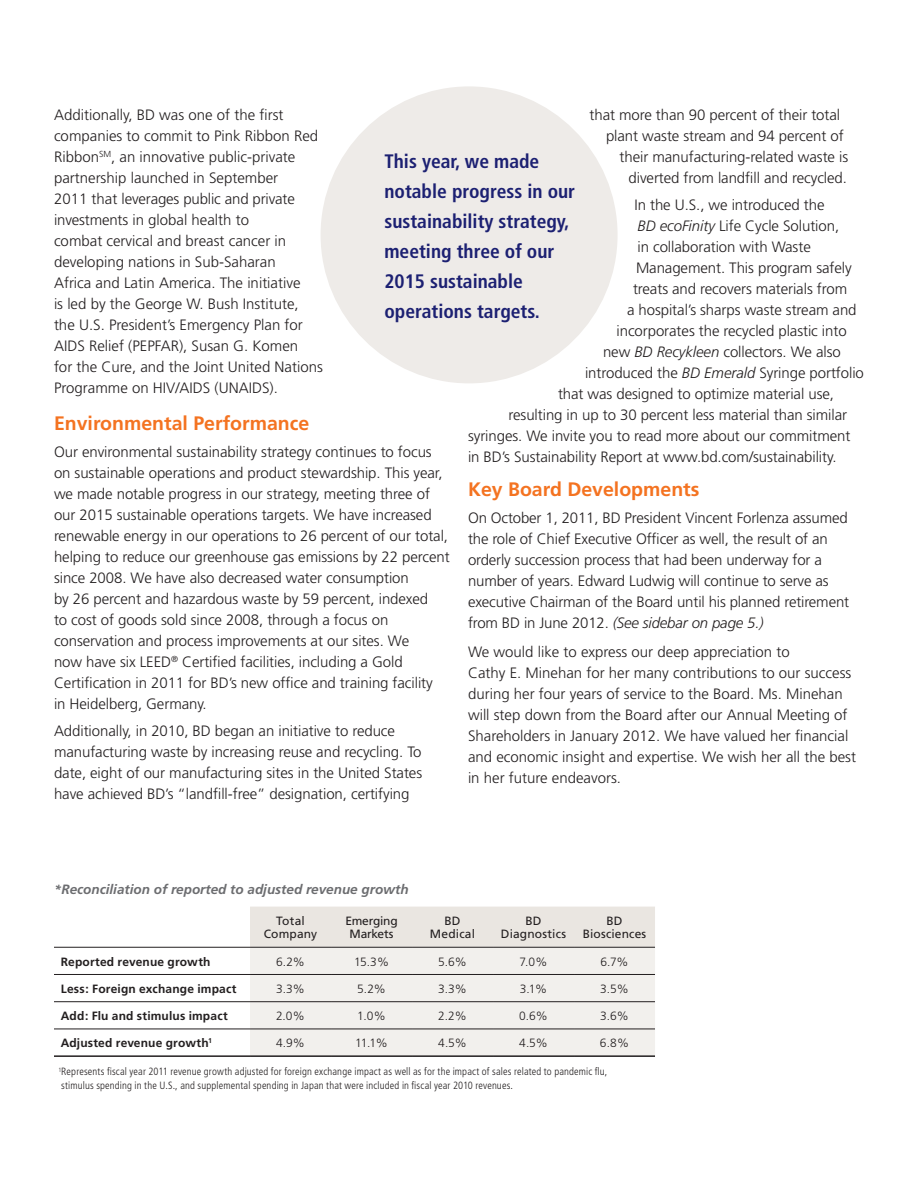
<style>
.page{position:relative;width:918px;height:1188px;background:#fff}
.page>*{position:absolute;margin:0;border:0;box-sizing:border-box;transform-origin:0 0}
.ora_txt_big{font:700 condensed 19.5px/30px "Frutiger";color:#1c2072}
.Subhead{font:700 19.5px "Frutiger";color:#f47321}
._5__Body_Copy__10_14{font:300 15px/21px "Frutiger";letter-spacing:-.005em;color:#231f20}
.chart-title{font:italic 700 13.5px "Frutiger";color:#6c6d70}
.table_text_2{font:700 12px "Frutiger";letter-spacing:.015em;color:#231f20}
.table_text{font:300 12px "Frutiger";color:#231f20}
.table-header{font:12px/13.5px "Frutiger";letter-spacing:.01em;color:#231f20;text-align:center}
.table-header-2{font:12px/13.5px "Frutiger";letter-spacing:-.02em;color:#231f20;text-align:center}
.cap{font:300 condensed 10.5px/13.5px "Frutiger";letter-spacing:.015em;color:#231f20}
.s1{font-style:italic}
</style>
<div class="page">
<div style="left:321px;top:86px;width:297px;height:297px;background:#eeebe8;border-radius:50%"></div>
<div style="left:250px;top:907px;width:405px;height:40px;background:#eae6e1"></div>
<div style="left:250px;top:948px;width:405px;height:107px;background:#f2f0ed"></div>
<hr style="left:54px;top:974px;width:196px;height:1px;background:#231f20">
<hr style="left:250px;top:974px;width:81px;height:1px;background:#231f20">
<hr style="left:331px;top:974px;width:81px;height:1px;background:#231f20">
<hr style="left:412px;top:974px;width:81px;height:1px;background:#231f20">
<hr style="left:493px;top:974px;width:81px;height:1px;background:#231f20">
<hr style="left:574px;top:974px;width:81px;height:1px;background:#231f20">
<hr style="left:54px;top:1001px;width:196px;height:1px;background:#231f20">
<hr style="left:250px;top:1001px;width:81px;height:1px;background:#231f20">
<hr style="left:331px;top:1001px;width:81px;height:1px;background:#231f20">
<hr style="left:412px;top:1001px;width:81px;height:1px;background:#231f20">
<hr style="left:493px;top:1001px;width:81px;height:1px;background:#231f20">
<hr style="left:574px;top:1001px;width:81px;height:1px;background:#231f20">
<hr style="left:54px;top:1029px;width:196px;height:1px;background:#231f20">
<hr style="left:250px;top:1029px;width:81px;height:1px;background:#231f20">
<hr style="left:331px;top:1029px;width:81px;height:1px;background:#231f20">
<hr style="left:412px;top:1029px;width:81px;height:1px;background:#231f20">
<hr style="left:493px;top:1029px;width:81px;height:1px;background:#231f20">
<hr style="left:574px;top:1029px;width:81px;height:1px;background:#231f20">
<hr style="left:54px;top:947px;width:196px;height:1px;background:#231f20">
<hr style="left:250px;top:947px;width:81px;height:1px;background:#231f20">
<hr style="left:331px;top:947px;width:81px;height:1px;background:#231f20">
<hr style="left:412px;top:947px;width:81px;height:1px;background:#231f20">
<hr style="left:493px;top:947px;width:81px;height:1px;background:#231f20">
<hr style="left:574px;top:947px;width:81px;height:1px;background:#231f20">
<hr style="left:54px;top:1055px;width:196px;height:2px;background:#231f20">
<hr style="left:250px;top:1055px;width:81px;height:2px;background:#231f20">
<hr style="left:331px;top:1055px;width:81px;height:2px;background:#231f20">
<hr style="left:412px;top:1055px;width:81px;height:2px;background:#231f20">
<hr style="left:493px;top:1055px;width:81px;height:2px;background:#231f20">
<hr style="left:574px;top:1055px;width:81px;height:2px;background:#231f20">
<p class="_5__Body_Copy__10_14" style="left:54px;top:104px;width:270px">Additionally, BD was one of the first companies to commit to Pink Ribbon Red Ribbon<sup>SM</sup>, an innovative public-private partnership launched in September<br>2011 that leverages public and private investments in global health to<br>combat cervical and breast cancer in developing nations in Sub-Saharan<br>Africa and Latin America. The initiative<br>is led by the George W. Bush Institute, the U.S. President’s Emergency Plan for AIDS Relief (PEPFAR), Susan G. Komen<br>for the Cure, and the Joint United Nations Programme on HIV/AIDS (UNAIDS).</p>
<p class="Subhead" style="left:54px;top:411px;width:257px">Environmental Performance</p>
<p class="_5__Body_Copy__10_14" style="left:54px;top:442px;width:397px">Our environmental sustainability strategy continues to focus on sustainable operations and product stewardship. This year, we made notable progress in our strategy, meeting three of our 2015 sustainable operations targets. We have increased renewable energy in our operations to 26 percent of our total, helping to reduce our greenhouse gas emissions by 22 percent since 2008. We have also decreased water consumption<br>by 26 percent and hazardous waste by 59 percent, indexed<br>to cost of goods sold since 2008, through a focus on conservation and process improvements at our sites. We<br>now have six LEED<sup>®</sup> Certified facilities, including a Gold Certification in 2011 for BD’s new office and training facility<br>in Heidelberg, Germany.</p>
<p class="_5__Body_Copy__10_14" style="left:54px;top:721px;width:370px">Additionally, in 2010, BD began an initiative to reduce manufacturing waste by increasing reuse and recycling. To date, eight of our manufacturing sites in the United States have achieved BD’s “landfill-free” designation, certifying</p>
<p class="_5__Body_Copy__10_14" style="left:590px;top:104px;width:252px">that more than 90 percent of their total</p>
<p class="_5__Body_Copy__10_14" style="left:606px;top:125px;width:239px">plant waste stream and 94 percent of</p>
<p class="_5__Body_Copy__10_14" style="left:620px;top:146px;width:230px">their manufacturing-related waste is</p>
<p class="_5__Body_Copy__10_14" style="left:628px;top:167px;width:220px">diverted from landfill and recycled.</p>
<p class="_5__Body_Copy__10_14" style="left:634px;top:194px;width:192px">In the U.S., we introduced the</p>
<p class="_5__Body_Copy__10_14" style="left:638px;top:215px;width:203px"><span class="s1">BD ecoFinity</span> Life Cycle Solution,</p>
<p class="_5__Body_Copy__10_14" style="left:638px;top:236px;width:175px">in collaboration with Waste</p>
<p class="_5__Body_Copy__10_14" style="left:636px;top:257px;width:217px">Management. This program safely</p>
<p class="_5__Body_Copy__10_14" style="left:633px;top:278px;width:216px">treats and recovers materials from</p>
<p class="_5__Body_Copy__10_14" style="left:627px;top:299px;width:231px">a hospital’s sharps waste stream and</p>
<p class="_5__Body_Copy__10_14" style="left:616px;top:320px;width:232px">incorporates the recycled plastic into</p>
<p class="_5__Body_Copy__10_14" style="left:603px;top:341px;width:239px">new <span class="s1">BD Recykleen</span> collectors. We also</p>
<p class="_5__Body_Copy__10_14" style="left:585px;top:362px;width:280px">introduced the <span class="s1">BD Emerald</span> Syringe portfolio</p>
<p class="_5__Body_Copy__10_14" style="left:558px;top:383px;width:278px">that was designed to optimize material use,</p>
<p class="_5__Body_Copy__10_14" style="left:508px;top:404px;width:340px">resulting in up to 30 percent less material than similar</p>
<p class="_5__Body_Copy__10_14" style="left:468px;top:425px;width:384px">syringes. We invite you to read more about our commitment</p>
<p class="_5__Body_Copy__10_14" style="left:468px;top:446px;width:370px">in BD’s Sustainability Report at www.bd.com/sustainability.</p>
<p class="Subhead" style="left:468px;top:477px;width:233px">Key Board Developments</p>
<p class="_5__Body_Copy__10_14" style="left:468px;top:508px;width:383px">On October 1, 2011, BD President Vincent Forlenza assumed the role of Chief Executive Officer as well, the result of an orderly succession process that had been underway for a number of years. Edward Ludwig will continue to serve as executive Chairman of the Board until his planned retirement from BD in June 2012. <span class="s1">(See sidebar on page 5.)</span></p>
<p class="_5__Body_Copy__10_14" style="left:468px;top:641px;width:390px">We would like to express our deep appreciation to<br>Cathy E. Minehan for her many contributions to our success during her four years of service to the Board. Ms. Minehan will step down from the Board after our Annual Meeting of Shareholders in January 2012. We have valued her financial and economic insight and expertise. We wish her all the best in her future endeavors.</p>
<p class="ora_txt_big" style="left:384px;top:146px;width:192px">This year, we made notable progress in our sustainability strategy, meeting three of our<br>2015 sustainable operations targets.</p>
<p class="chart-title" style="left:54px;top:881px;width:356px">*Reconciliation of reported to adjusted revenue growth</p>
<p class="table-header" style="left:264px;top:914px;width:55px">Total<br>Company</p>
<p class="table-header-2" style="left:345px;top:914px;width:54px">Emerging<br>Markets</p>
<p class="table-header" style="left:430px;top:914px;width:47px">BD<br>Medical</p>
<p class="table-header" style="left:501px;top:914px;width:67px">BD<br>Diagnostics</p>
<p class="table-header" style="left:583px;top:914px;width:65px">BD<br>Biosciences</p>
<p class="table_text_2" style="left:61px;top:954px;width:151px">Reported revenue growth</p>
<p class="table_text" style="left:276px;top:955px;width:30px">6.2%</p>
<p class="table_text" style="left:354px;top:955px;width:36px">15.3%</p>
<p class="table_text" style="left:438px;top:955px;width:30px">5.6%</p>
<p class="table_text" style="left:520px;top:955px;width:29px">7.0%</p>
<p class="table_text" style="left:600px;top:955px;width:30px">6.7%</p>
<p class="table_text_2" style="left:61px;top:982px;width:177px">Less: Foreign exchange impact</p>
<p class="table_text" style="left:276px;top:982px;width:30px">3.3%</p>
<p class="table_text" style="left:357px;top:982px;width:30px">5.2%</p>
<p class="table_text" style="left:438px;top:982px;width:30px">3.3%</p>
<p class="table_text" style="left:520px;top:982px;width:29px">3.1%</p>
<p class="table_text" style="left:600px;top:982px;width:30px">3.5%</p>
<p class="table_text_2" style="left:61px;top:1009px;width:168px">Add: Flu and stimulus impact</p>
<p class="table_text" style="left:276px;top:1009px;width:30px">2.0%</p>
<p class="table_text" style="left:357px;top:1009px;width:30px">1.0%</p>
<p class="table_text" style="left:438px;top:1009px;width:30px">2.2%</p>
<p class="table_text" style="left:519px;top:1009px;width:30px">0.6%</p>
<p class="table_text" style="left:600px;top:1009px;width:30px">3.6%</p>
<p class="table_text_2" style="left:61px;top:1036px;width:153px">Adjusted revenue growth<sup>1</sup></p>
<p class="table_text" style="left:276px;top:1036px;width:30px">4.9%</p>
<p class="table_text" style="left:355px;top:1036px;width:34px">11.1%</p>
<p class="table_text" style="left:438px;top:1036px;width:30px">4.5%</p>
<p class="table_text" style="left:519px;top:1036px;width:30px">4.5%</p>
<p class="table_text" style="left:600px;top:1036px;width:31px">6.8%</p>
<p class="cap" style="left:58px;top:1065px;width:550px"><sup>1</sup>Represents fiscal year 2011 revenue growth adjusted for foreign exchange impact as well as for the impact of sales related to pandemic flu, stimulus spending in the U.S., and supplemental spending in Japan that were included in fiscal year 2010 revenues.</p>
</div>
